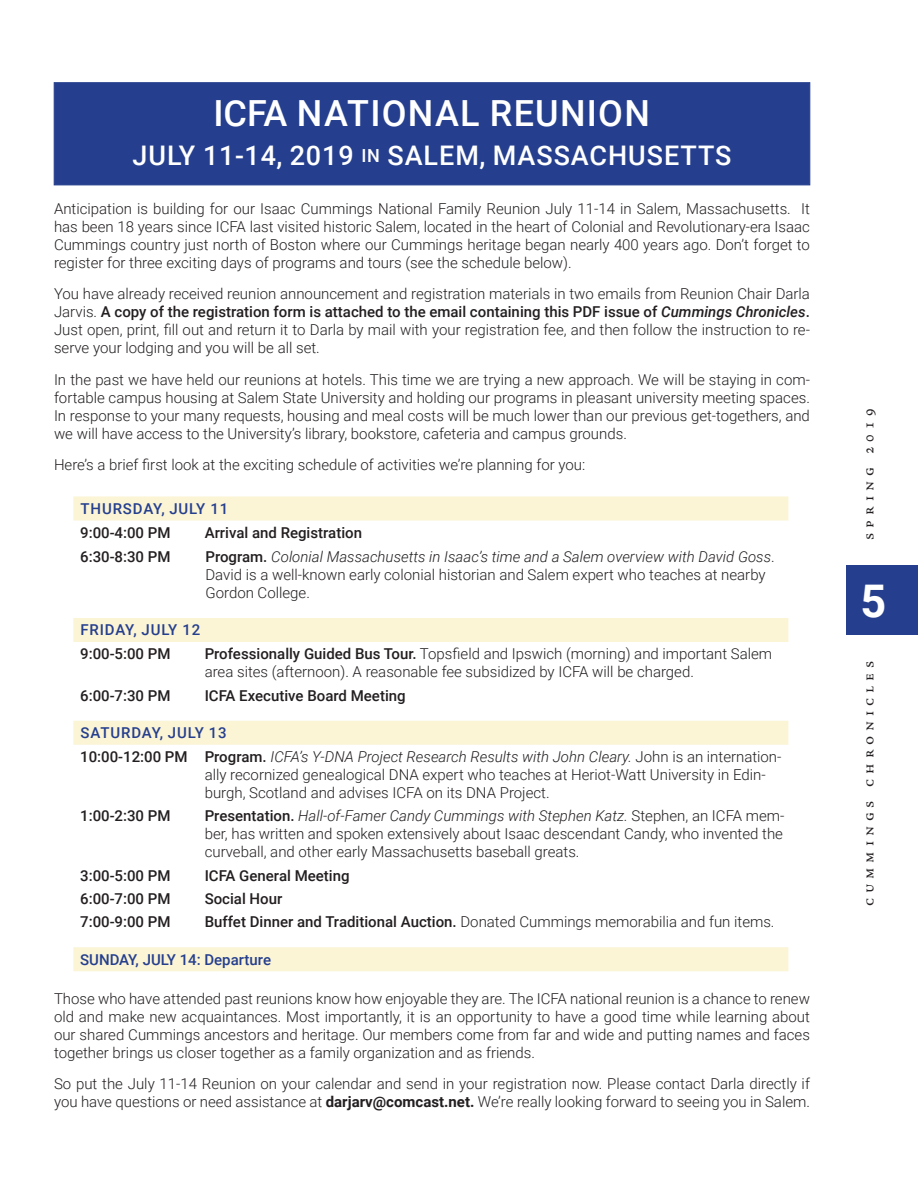
<style>
.page{position:relative;width:918px;height:1188px;background:#fff}
.page>*{position:absolute;margin:0;border:0;box-sizing:border-box;transform-origin:0 0}
.t1{font:700 45px "Roboto";color:#fff}
.t2{font:500 36px "Roboto";letter-spacing:.035em;color:#fff}
.t3{font:500 27px "Roboto";letter-spacing:.035em;color:#fff}
.t4{font:16.5px "Adobe Jenson Pro";letter-spacing:.3em;color:#231f20}
.t5{font:300 15px/18px "Roboto";color:#231f20;text-align:justify}
.t6{font:500 15px "Roboto";color:#231f20}
.t7{font:500 15px "Roboto";letter-spacing:.06em;color:#253f8e}
.t8{font:500 15px "Roboto";color:#253f8e}
.s1{font-size:18px}
.s2{font-weight:500}
.s3{font-weight:500;font-style:italic}
.s4{font-style:italic}
.s5{font-weight:700}
</style>
<div class="page">
<div style="left:847px;top:566px;width:71px;height:69px;background:#253f8e"></div>
<div style="left:54px;top:82px;width:756px;height:103px;background:#253f8e;border:1px solid #253f8e"></div>
<svg style="left:73px;top:496px;width:715px;height:475px"></svg>
<p class="t2" style="left:213px;top:88px;width:438px">ICFA NATIONAL REUNION</p>
<p class="t3" style="left:133px;top:136px;width:601px">JULY 11-14, 2019 <span class="s1">IN</span> SALEM, MASSACHUSETTS</p>
<p class="t5" style="left:54px;top:199px;width:757px">Anticipation is building for our Isaac Cummings National Family Reunion July 11-14 in Salem, Massachusetts. It has been 18 years since ICFA last visited historic Salem, located in the heart of Colonial and Revolutionary-era Isaac Cummings country just north of Boston where our Cummings heritage began nearly 400 years ago. Don’t forget to register for three exciting days of programs and tours (see the schedule below).</p>
<p class="t5" style="left:54px;top:284px;width:757px">You have already received reunion announcement and registration materials in two emails from Reunion Chair Darla Jarvis. <span class="s2">A copy of the registration form is attached to the email containing this PDF issue of</span> <span class="s3">Cummings Chronicles</span><span class="s2">.<br></span>Just open, print, fill out and return it to Darla by mail with your registration fee, and then follow the instruction to re&shy;serve your lodging and you will be all set.</p>
<p class="t5" style="left:54px;top:370px;width:757px">In the past we have held our reunions at hotels. This time we are trying a new approach. We will be staying in com&shy;fortable campus housing at Salem State University and holding our programs in pleasant university meeting spaces.<br>In response to your many requests, housing and meal costs will be much lower than our previous get-togethers, and we will have access to the University’s library, bookstore, cafeteria and campus grounds.</p>
<p class="t5" style="left:54px;top:455px;width:533px">Here’s a brief first look at the exciting schedule of activities we’re planning for you:</p>
<p class="t7" style="left:80px;top:498px;width:149px">THURSDAY, JULY 11</p>
<p class="t6" style="left:80px;top:522px;width:92px">9:00-4:00 PM</p>
<p class="t6" style="left:205px;top:522px;width:159px">Arrival and Registration</p>
<p class="t6" style="left:80px;top:546px;width:92px">6:30-8:30 PM</p>
<p class="t5" style="left:205px;top:547px;width:571px;text-align:left"><span class="s2">Program.</span> <span class="s4">Colonial Massachusetts in Isaac’s time and a Salem overview with David Goss</span>.<br>David is a well-known early colonial historian and Salem expert who teaches at nearby<br>Gordon College.</p>
<p class="t7" style="left:80px;top:619px;width:121px">FRIDAY, JULY 12</p>
<p class="t6" style="left:80px;top:643px;width:92px">9:00-5:00 PM</p>
<p class="t5" style="left:205px;top:644px;width:569px"><span class="s2">Professionally Guided Bus Tour.</span> Topsfield and Ipswich (morning) and important Salem area sites (afternoon). A reasonable fee subsidized by ICFA will be charged.</p>
<p class="t6" style="left:80px;top:685px;width:92px">6:00-7:30 PM</p>
<p class="t6" style="left:205px;top:685px;width:202px">ICFA Executive Board Meeting</p>
<p class="t7" style="left:80px;top:722px;width:148px">SATURDAY, JULY 13</p>
<p class="t6" style="left:80px;top:746px;width:109px">10:00-12:00 PM</p>
<p class="t5" style="left:205px;top:747px;width:578px;text-align:left"><span class="s2">Program.</span> <span class="s4">ICFA’s Y-DNA Project Research Results with John Cleary.</span> John is an internation&shy;ally recornized genealogical DNA expert who teaches at Heriot-Watt University in Edin&shy;burgh, Scotland and advises ICFA on its DNA Project.</p>
<p class="t6" style="left:80px;top:805px;width:92px">1:00-2:30 PM</p>
<p class="t5" style="left:205px;top:806px;width:581px"><span class="s2">Presentation.</span> <span class="s4">Hall-of-Famer Candy Cummings with Stephen Katz.</span> Stephen, an ICFA mem&shy;ber, has written and spoken extensively about Isaac descendant Candy, who invented the curveball, and other early Massachusetts baseball greats.</p>
<p class="t6" style="left:80px;top:865px;width:92px">3:00-5:00 PM</p>
<p class="t6" style="left:205px;top:865px;width:146px">ICFA General Meeting</p>
<p class="t6" style="left:80px;top:888px;width:92px">6:00-7:00 PM</p>
<p class="t6" style="left:205px;top:888px;width:79px">Social Hour</p>
<p class="t6" style="left:80px;top:911px;width:92px">7:00-9:00 PM</p>
<p class="t5" style="left:205px;top:912px;width:571px"><span class="s2">Buffet Dinner and Traditional Auction.</span> Donated Cummings memorabilia and fun items.</p>
<p class="t8" style="left:80px;top:949px;width:192px">SUNDAY, JULY 14: Departure</p>
<p class="t5" style="left:54px;top:989px;width:758px">Those who have attended past reunions know how enjoyable they are. The ICFA national reunion is a chance to renew old and make new acquaintances. Most importantly, it is an opportunity to have a good time while learning about our shared Cummings ancestors and heritage. Our members come from far and wide and putting names and faces together brings us closer together as a family organization and as friends.</p>
<p class="t5" style="left:54px;top:1074px;width:758px">So put the July 11-14 Reunion on your calendar and send in your registration now. Please contact Darla directly if you have questions or need assistance at <span class="s5">darjarv@comcast.net.</span> We’re really looking forward to seeing you in Salem.</p>
<p class="t4" style="left:859px;top:540px;width:132px;rotate:-90deg">spring 2019</p>
<h1 class="t1" style="left:861px;top:569px;width:27px">5</h1>
<p class="t4" style="left:859px;top:906px;width:247px;rotate:-90deg">cummings chronicles</p>
</div>
